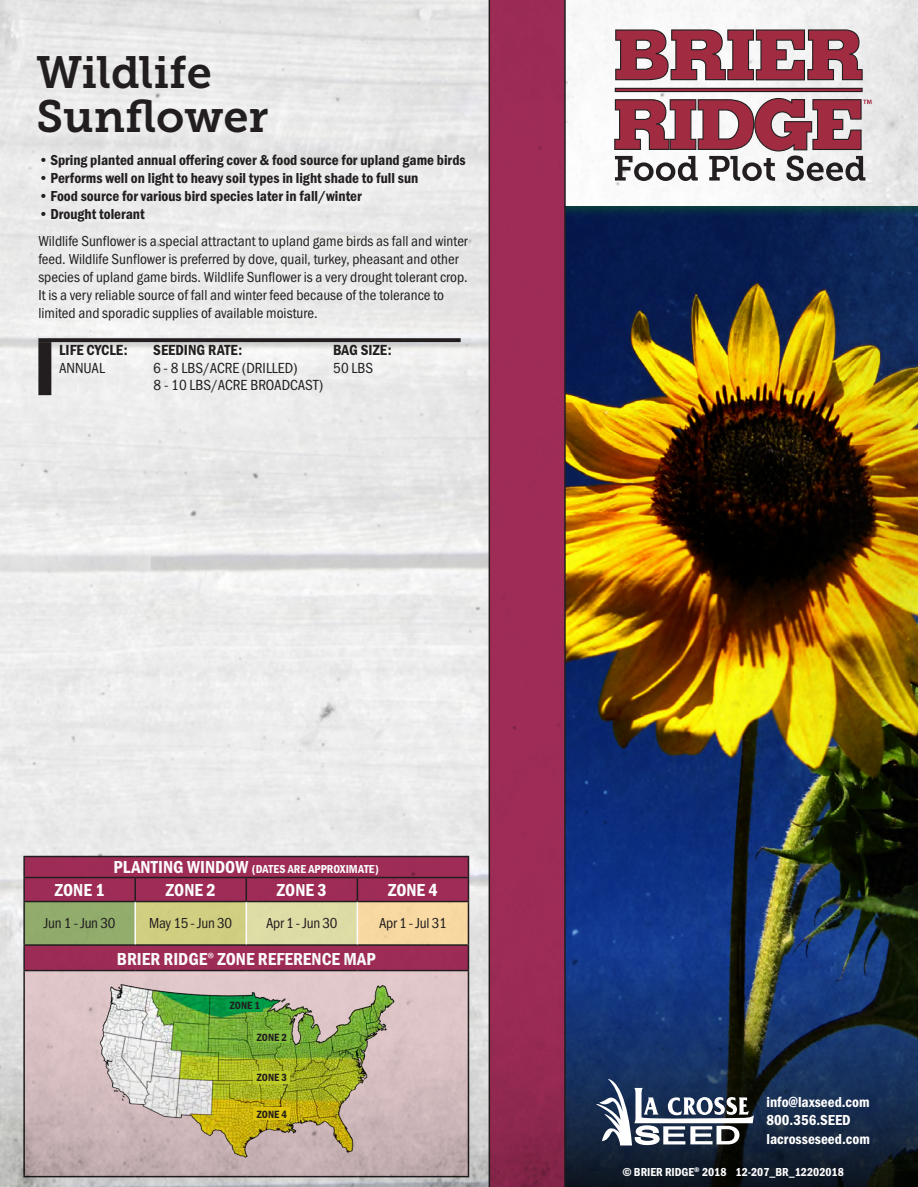
<style>
.page{position:relative;width:918px;height:1187px;background:#fff}
.page>*{position:absolute;margin:0;border:0;box-sizing:border-box;transform-origin:0 0}
.t1{font:45px "Museo Slab 700";color:#231f20}
.t2{font:18px "Franklin Gothic URW Con Dem";color:#fff}
.t3{font:15.15px "Franklin Gothic URW Con Boo";color:#231f20}
.t4{font:15.15px "Franklin Gothic URW Con Dem";color:#231f20}
.Brochure_Chart_Text{font:15px/18px "Franklin Gothic URW Con Boo";color:#231f20}
.t5{font:15px "Franklin Gothic URW Con Dem";color:#231f20}
.FrGothURWCond_Demi_1{font:15px "Franklin Gothic URW Con Dem";color:#fff}
.Brochure_Chart_Text-2{font:15px "Franklin Gothic URW Con Boo";letter-spacing:-.02em;color:#231f20}
.t6{font:12px "Franklin Gothic URW Con Dem";color:#fff}
.t7{font:10.8px "Franklin Gothic URW Con Dem";color:#231f20}
.s1{font-size:18px}
.s2{font-family:"Myriad Pro";font-stretch:condensed}
</style>
<div class="page">
<img style="left:0;top:0;width:917px;height:1187px">
<svg style="left:596px;top:1079px;width:157px;height:66px"></svg>
<svg style="left:615px;top:29px;width:247px;height:51px"></svg>
<svg style="left:614px;top:88px;width:248px;height:4px"></svg>
<svg style="left:614px;top:98px;width:257px;height:83px"></svg>
<p class="t1" style="left:37px;top:47px;width:177px">Wildlife</p>
<p class="t1" style="left:37px;top:91px;width:233px">Sunflower</p>
<p class="t5" style="left:38px;top:150px;width:428px">•Spring planted annual offering cover &amp; food source for upland game birds</p>
<p class="t5" style="left:38px;top:168px;width:381px">•Performs well on light to heavy soil types in light shade to full sun</p>
<p class="t5" style="left:38px;top:186px;width:325px">•Food source for various bird species later in fall/winter</p>
<p class="t5" style="left:38px;top:204px;width:108px">•Drought tolerant</p>
<p class="Brochure_Chart_Text" style="left:38px;top:232px;width:431px">Wildlife Sunflower is a special attractant to upland game birds as fall and winter feed. Wildlife Sunflower is preferred by dove, quail, turkey, pheasant and other species of upland game birds. Wildlife Sunflower is a very drought tolerant crop.<br>It is a very reliable source of fall and winter feed because of the tolerance to limited and sporadic supplies of available moisture.</p>
<p class="t4" style="left:59px;top:340px;width:70px">LIFE CYCLE:</p>
<p class="t4" style="left:153px;top:340px;width:91px">SEEDING RATE:</p>
<p class="t4" style="left:333px;top:340px;width:60px">BAG SIZE:</p>
<p class="t3" style="left:59px;top:358px;width:47px">ANNUAL</p>
<p class="t3" style="left:153px;top:358px;width:146px">6 - 8 LBS/ACRE (DRILLED)</p>
<p class="t3" style="left:333px;top:358px;width:41px">50 LBS</p>
<p class="t3" style="left:153px;top:376px;width:171px">8 - 10 LBS/ACRE BROADCAST)</p>
<p class="t6" style="left:114px;top:861px;width:267px"><span class="s1">PLANTING WINDOW</span> (DATES ARE APPROXIMATE)</p>
<p class="t2" style="left:55px;top:877px;width:51px">ZONE 1</p>
<p class="t2" style="left:166px;top:878px;width:51px">ZONE 2</p>
<p class="t2" style="left:277px;top:878px;width:51px">ZONE 3</p>
<p class="t2" style="left:388px;top:878px;width:51px">ZONE 4</p>
<p class="Brochure_Chart_Text" style="left:44px;top:914px;width:73px">Jun 1 - Jun 30</p>
<p class="Brochure_Chart_Text-2" style="left:149px;top:914px;width:84px">May 15 - Jun 30</p>
<p class="Brochure_Chart_Text" style="left:266px;top:914px;width:73px">Apr 1 - Jun 30</p>
<p class="Brochure_Chart_Text" style="left:379px;top:914px;width:69px">Apr 1 - Jul 31</p>
<p class="t2" style="left:117px;top:946px;width:260px">BRIER RIDGE<span class="s2">®</span> ZONE REFERENCE MAP</p>
<p class="t7" style="left:230px;top:998px;width:32px">ZONE 1</p>
<p class="t7" style="left:257px;top:1030px;width:32px">ZONE 2</p>
<p class="t7" style="left:257px;top:1070px;width:32px">ZONE 3</p>
<p class="t7" style="left:257px;top:1107px;width:32px">ZONE 4</p>
<p class="FrGothURWCond_Demi_1" style="left:766px;top:1092px;width:105px">info@laxseed.com</p>
<p class="FrGothURWCond_Demi_1" style="left:766px;top:1110px;width:86px">800.356.SEED</p>
<p class="FrGothURWCond_Demi_1" style="left:766px;top:1129px;width:105px">lacrosseseed.com</p>
<p class="t6" style="left:622px;top:1163px;width:223px">© BRIER RIDGE<sup>®</sup> 2018 12-207_BR_12202018</p>
</div>
